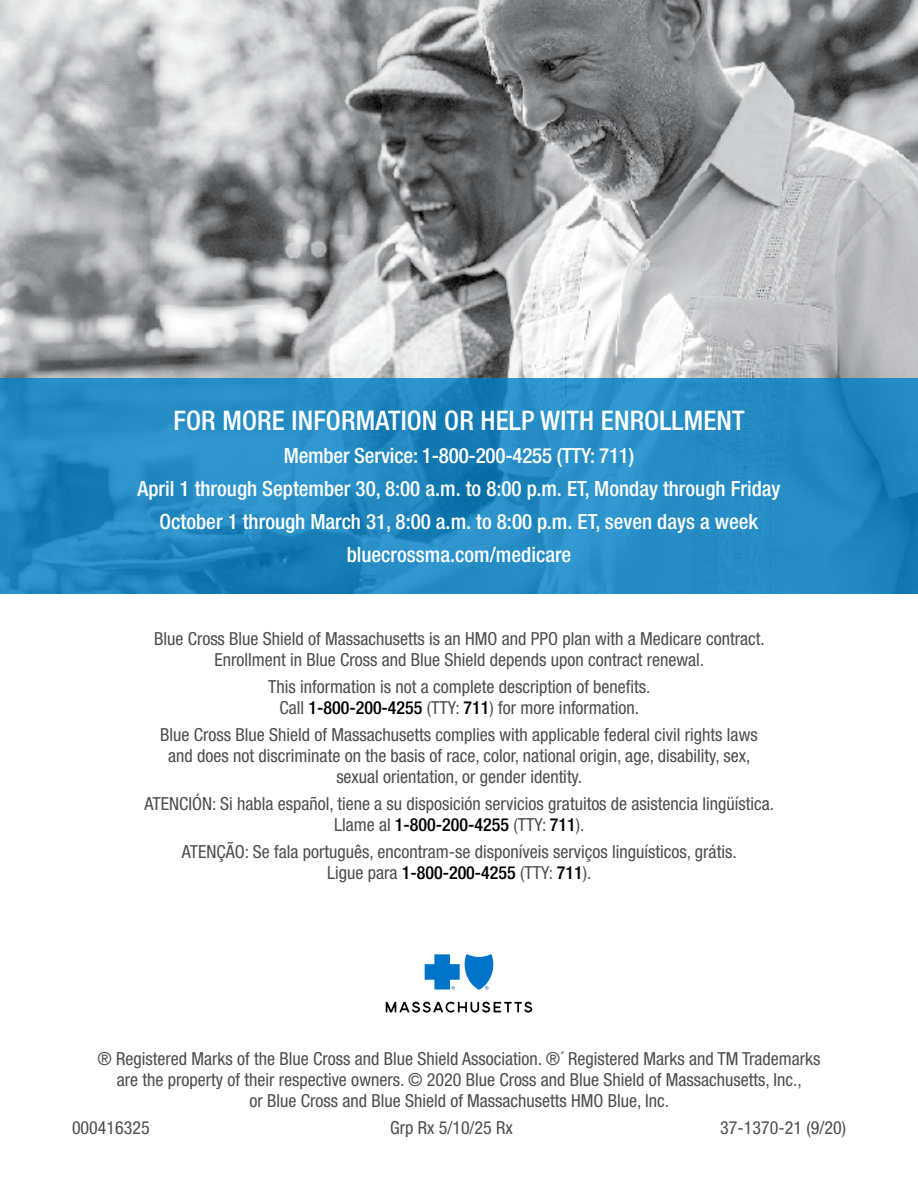
<style>
.page{position:relative;width:918px;height:1188px;background:#fff}
.page>*{position:absolute;margin:0;border:0;box-sizing:border-box;transform-origin:0 0}
.t1{font:500 condensed 27px "Helvetica Neue LT Std";letter-spacing:.005em;color:#fff}
.t2{font:500 condensed 21px/33px "Helvetica Neue LT Std";color:#fff;text-align:center}
.t3{font:condensed 18px/21px "Helvetica Neue LT Std";color:#4d4d4f;text-align:center}
.s1{font-weight:500;color:#000}
</style>
<div class="page">
<img style="left:0;top:0;width:918px;height:378px">
<svg style="left:0;top:378px;width:918px;height:216px;background:#238ac2"></svg>
<svg style="left:425px;top:954px;width:69px;height:36px"></svg>
<svg style="left:386px;top:1002px;width:146px;height:11px"></svg>
<h1 class="t1" style="left:173px;top:404px;width:573px">FOR MORE INFORMATION OR HELP WITH ENROLLMENT</h1>
<p class="t2" style="left:138px;top:438px;width:644px">Member Service: 1-800-200-4255 (TTY: 711)<br>April 1 through September 30, 8:00 a.m. to 8:00 p.m. ET, Monday through Friday October 1 through March 31, 8:00 a.m. to 8:00 p.m. ET, seven days a week bluecrossma.com/medicare</p>
<p class="t3" style="left:154px;top:628px;width:612px">Blue Cross Blue Shield of Massachusetts is an HMO and PPO plan with a Medicare contract.<br>Enrollment in Blue Cross and Blue Shield depends upon contract renewal.</p>
<p class="t3" style="left:268px;top:676px;width:384px">This information is not a complete description of benefits.<br>Call <span class="s1">1-800-200-4255</span> (TTY: <span class="s1">711</span>) for more information.</p>
<p class="t3" style="left:160px;top:724px;width:599px">Blue Cross Blue Shield of Massachusetts complies with applicable federal civil rights laws and does not discriminate on the basis of race, color, national origin, age, disability, sex, sexual orientation, or gender identity.</p>
<p class="t3" style="left:144px;top:793px;width:631px">ATENCIÓN: Si habla español, tiene a su disposición servicios gratuitos de asistencia lingüística.<br>Llame al <span class="s1">1-800-200-4255</span> (TTY: <span class="s1">711</span>).</p>
<p class="t3" style="left:182px;top:841px;width:556px">ATENÇÃO: Se fala português, encontram-se disponíveis serviços linguísticos, grátis.<br>Ligue para <span class="s1">1-800-200-4255</span> (TTY: <span class="s1">711</span>).</p>
<p class="t3" style="left:98px;top:1048px;width:724px">® Registered Marks of the Blue Cross and Blue Shield Association. ®´ Registered Marks and TM Trademarks are the property of their respective owners. © 2020 Blue Cross and Blue Shield of Massachusetts, Inc.,<br>or Blue Cross and Blue Shield of Massachusetts HMO Blue, Inc.</p>
<p class="t3" style="left:72px;top:1117px;width:79px">000416325</p>
<p class="t3" style="left:390px;top:1117px;width:124px">Grp Rx 5/10/25 Rx</p>
<p class="t3" style="left:720px;top:1117px;width:127px">37-1370-21 (9/20)</p>
</div>
